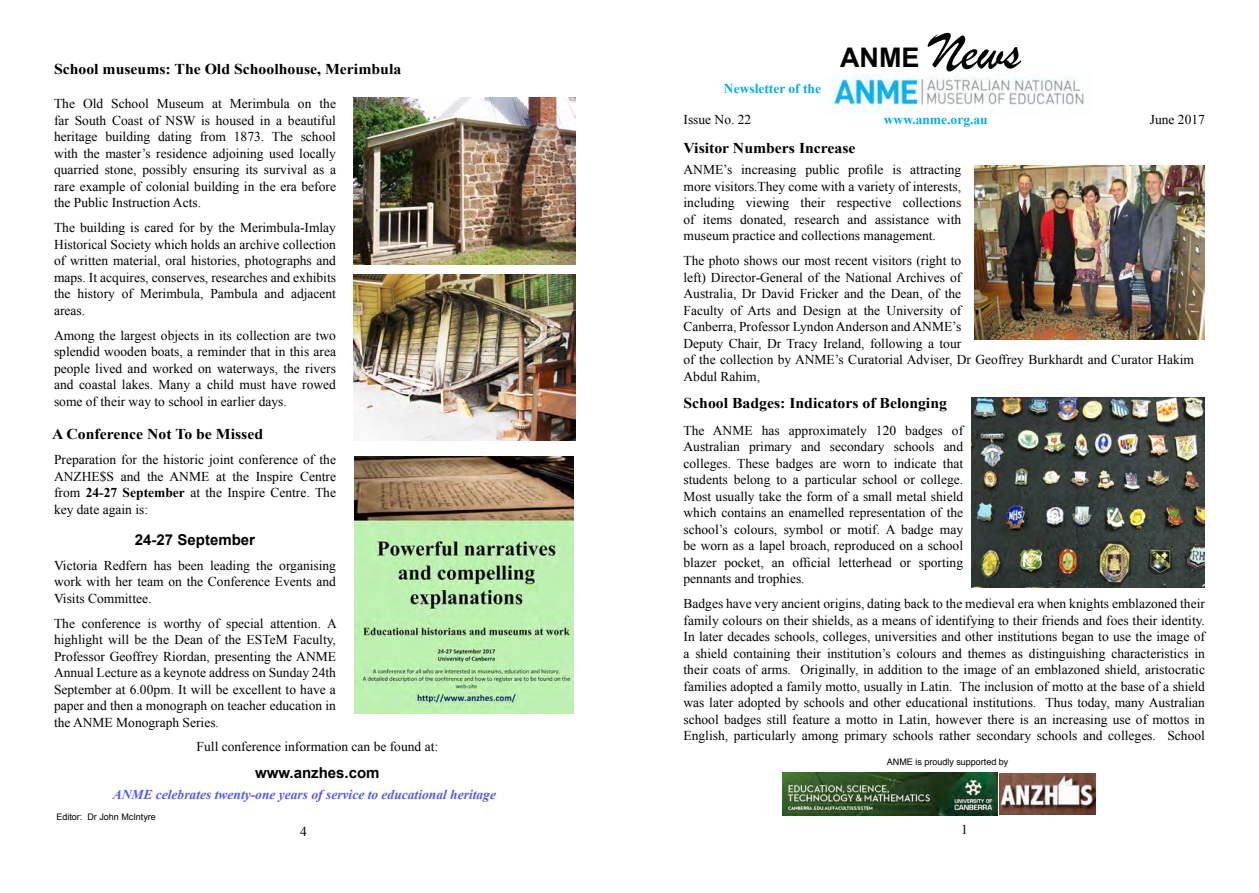
<style>
.page{position:relative;width:1259px;height:893px;background:#fff}
.page>*{position:absolute;margin:0;border:0;box-sizing:border-box;transform-origin:0 0}
.t1{font:700 27px "Arial";color:#000}
.t2{font:700 15px "Times New Roman";color:#000;scale:1.05 1}
.t3{font:700 15px "Arial";color:#000}
.t4{font:13.5px/16.5px "Times New Roman";color:#000;text-align:justify}
.t5{font:italic 700 13.5px "Times New Roman";color:#5258ff}
.t6{font:700 13.5px "Times New Roman";color:#00aeef}
.t7{font:9px "Helvetica";color:#000}
.t8{font:9px "Arial";color:#000}
.s1{font-weight:700}
.s2{font-family:"Brush Script";font-weight:400;font-size:54px}
</style>
<div class="page">
<img style="left:833px;top:74px;width:251px;height:41px">
<img style="left:782px;top:773px;width:215px;height:43px">
<img style="left:999px;top:774px;width:96px;height:40px">
<img style="left:974px;top:166px;width:231px;height:173px">
<img style="left:353px;top:98px;width:222px;height:167px">
<img style="left:971px;top:398px;width:234px;height:190px">
<img style="left:353px;top:275px;width:222px;height:166px">
<img style="left:354px;top:456px;width:219px;height:257px">
<p class="t2" style="left:54px;top:59px;width:332px">School museums: The Old Schoolhouse, Merimbula</p>
<p class="t4" style="left:54px;top:95px;width:283px">The Old School Museum at Merimbula on the far South Coast of NSW is housed in a beautiful heritage building dating from 1873. The school with the master’s residence adjoining used locally quarried stone, possibly ensuring its survival as a rare example of colonial building in the era before the Public Instruction Acts.</p>
<p class="t4" style="left:54px;top:219px;width:283px">The building is cared for by the Merimbula-Imlay Historical Society which holds an archive collection of written material, oral histories, photographs and maps. It acquires, conserves, researches and exhibits the history of Merimbula, Pambula and adjacent areas.</p>
<p class="t4" style="left:54px;top:327px;width:283px">Among the largest objects in its collection are two splendid wooden boats, a reminder that in this area people lived and worked on waterways, the rivers and coastal lakes. Many a child must have rowed some of their way to school in earlier days.</p>
<p class="t2" style="left:52px;top:423px;width:202px">A Conference Not To be Missed</p>
<p class="t4" style="left:54px;top:451px;width:283px">Preparation for the historic joint conference of the ANZHE$S and the ANME at the Inspire Centre from <span class="s1">24-27 September</span> at the Inspire Centre. The key date again is:</p>
<p class="t3" style="left:135px;top:529px;width:122px">24-27 September</p>
<p class="t4" style="left:54px;top:557px;width:283px">Victoria Redfern has been leading the organising work with her team on the Conference Events and Visits Committee.</p>
<p class="t4" style="left:54px;top:615px;width:284px">The conference is worthy of special attention. A highlight will be the Dean of the ESTeM Faculty, Professor Geoffrey Riordan, presenting the ANME Annual Lecture as a keynote address on Sunday 24th September at 6.00pm. It will be excellent to have a paper and then a monograph on teacher education in the ANME Monograph Series.</p>
<p class="t4" style="left:197px;top:738px;width:243px">Full conference information can be found at:</p>
<p class="t3" style="left:255px;top:763px;width:126px">www.anzhes.com</p>
<p class="t5" style="left:113px;top:785px;width:385px">ANME celebrates twenty-one years of service to educational heritage</p>
<p class="t8" style="left:56px;top:810px;width:101px">Editor: Dr John McIntyre</p>
<p class="t6" style="left:724px;top:79px;width:99px">Newsletter of the</p>
<p class="t4" style="left:683px;top:111px;width:69px">Issue No. 22</p>
<h1 class="t1" style="left:840px;top:40px;width:182px">ANME <span class="s2">News</span></h1>
<p class="t6" style="left:884px;top:110px;width:105px">www.anme.org.au</p>
<p class="t4" style="left:1149px;top:111px;width:57px">June 2017</p>
<p class="t2" style="left:683px;top:138px;width:165px">Visitor Numbers Increase</p>
<p class="t4" style="left:683px;top:161px;width:279px">ANME’s increasing public profile is attracting more visitors.They come with a variety of interests, including viewing their respective collections of items donated, research and assistance with museum practice and collections management.</p>
<p class="t4" style="left:683px;top:252px;width:512px;text-align:left">The photo shows our most recent visitors (right to<br>left) Director-General of the National Archives of<br>Australia, Dr David Fricker and the Dean, of the<br>Faculty of Arts and Design at the University of<br>Canberra, Professor Lyndon Anderson and ANME’s<br>Deputy Chair, Dr Tracy Ireland, following a tour<br>of the collection by ANME’s Curatorial Adviser, Dr Geoffrey Burkhardt and Curator Hakim Abdul Rahim,</p>
<p class="t2" style="left:683px;top:392px;width:252px">School Badges: Indicators of Belonging</p>
<p class="t4" style="left:683px;top:422px;width:281px">The ANME has approximately 120 badges of Australian primary and secondary schools and colleges. These badges are worn to indicate that students belong to a particular school or college.<br>Most usually take the form of a small metal shield which contains an enamelled representation of the school’s colours, symbol or motif. A badge may be worn as a lapel broach, reproduced on a school blazer pocket, an official letterhead or sporting pennants and trophies.</p>
<p class="t4" style="left:683px;top:595px;width:523px">Badges have very ancient origins, dating back to the medieval era when knights emblazoned their family colours on their shields, as a means of identifying to their friends and foes their identity.<br>In later decades schools, colleges, universities and other institutions began to use the image of a shield containing their institution’s colours and themes as distinguishing characteristics in their coats of arms. Originally, in addition to the image of an emblazoned shield, aristocratic families adopted a family motto, usually in Latin. The inclusion of motto at the base of a shield was later adopted by schools and other educational institutions. Thus today, many Australian school badges still feature a motto in Latin, however there is an increasing use of mottos in English, particularly among primary schools rather secondary schools and colleges. School</p>
<p class="t7" style="left:887px;top:756px;width:123px">ANME is proudly supported by</p>
<p class="t4" style="left:300px;top:823px;width:8px">4</p>
<p class="t4" style="left:961px;top:821px;width:8px">1</p>
</div>
